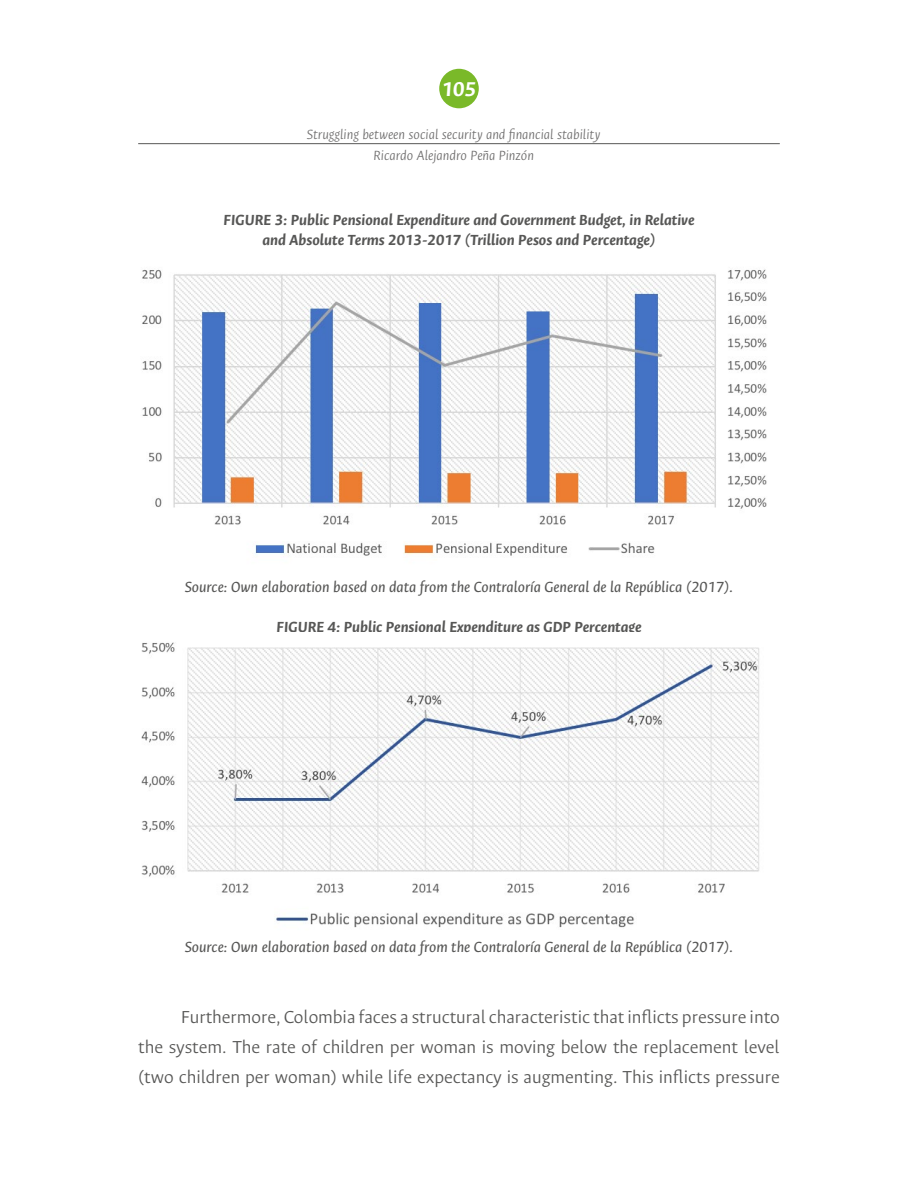
<style>
.page{position:relative;width:918px;height:1188px;background:#fff}
.page>*{position:absolute;margin:0;border:0;box-sizing:border-box;transform-origin:0 0}
.t1{font:italic 700 22.5px "Ancizar Sans";color:#fff}
.t2{font:300 19.5px/30px "Ancizar Sans";color:#575756;text-align:justify}
.t3{font:italic 700 16.5px/19.8px "Ancizar Sans";color:#575756;text-align:center}
.t4{font:italic 16.5px "Ancizar Sans";color:#575756}
.t5{font:italic 300 15px/21.5px "Ancizar Sans";color:#706f6f;text-align:center}
</style>
<div class="page">
<hr style="left:138px;top:143px;width:642px;height:1px;background:#575756">
<div style="left:439px;top:69px;width:40px;height:39px;background:#7ab929;border-radius:50%"></div>
<img style="left:142px;top:269px;width:625px;height:287px">
<img style="left:141px;top:642px;width:619px;height:286px">
<p class="t1" style="left:442px;top:75px;width:36px">105</p>
<p class="t5" style="left:307px;top:124px;width:295px">Struggling between social security and financial stability<br>Ricardo Alejandro Peña Pinzón</p>
<p class="t3" style="left:223px;top:210px;width:473px">FIGURE 3: Public Pensional Expenditure and Government Budget, in Relative and Absolute Terms 2013-2017 (Trillion Pesos and Percentage)</p>
<p class="t4" style="left:185px;top:578px;width:550px">Source: Own elaboration based on data from the Contraloría General de la República (2017).</p>
<p class="t3" style="left:276px;top:617px;width:367px">FIGURE 4: Public Pensional Expenditure as GDP Percentage</p>
<p class="t4" style="left:185px;top:938px;width:550px">Source: Own elaboration based on data from the Contraloría General de la República (2017).</p>
<p class="t2" style="left:138px;top:1002px;width:643px;text-indent:43px">Furthermore, Colombia faces a structural characteristic that inflicts pressure into the system. The rate of children per woman is moving below the replacement level (two children per woman) while life expectancy is augmenting. This inflicts pressure</p>
</div>
